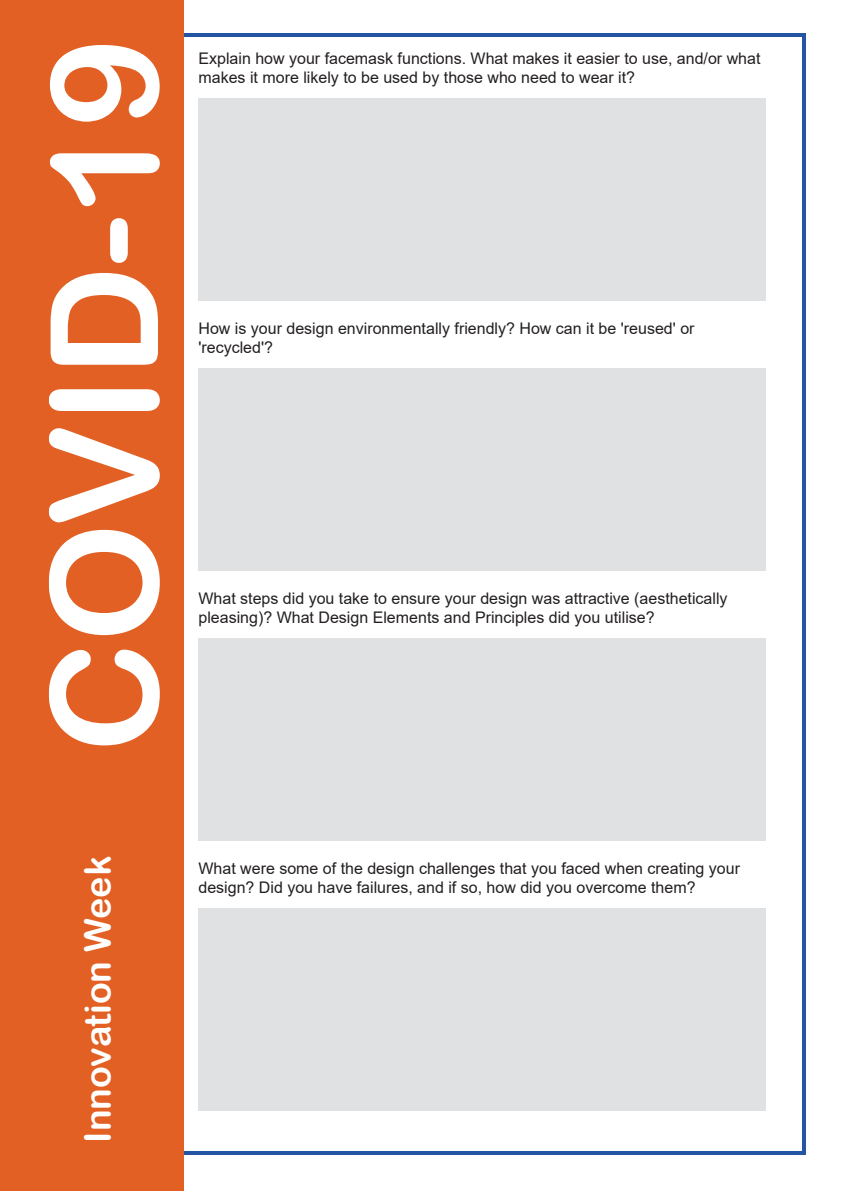
<style>
.page{position:relative;width:842px;height:1191px;background:#fff}
.page>*{position:absolute;margin:0;border:0;box-sizing:border-box;transform-origin:0 0}
.t1{font:150px "Arial Rounded MT Bold";color:#fff}
.t2{font:36px "Arial Rounded MT Bold";color:#fff}
.t3{font:16px/19.2px "Arial";color:#231f20}
</style>
<div class="page">
<div style="left:0;top:1px;width:183px;height:1190px;background:#e26024"></div>
<div style="left:198px;top:98px;width:568px;height:203px;background:#e0e1e3"></div>
<div style="left:198px;top:368px;width:568px;height:203px;background:#e0e1e3"></div>
<div style="left:198px;top:638px;width:568px;height:203px;background:#e0e1e3"></div>
<div style="left:198px;top:908px;width:568px;height:202px;background:#e0e1e3"></div>
<h1 class="t1" style="left:16px;top:753px;width:717px;rotate:-90deg">COVID-19</h1>
<p class="t3" style="left:198px;top:48px;width:564px">Explain how your facemask functions. What makes it easier to use, and/or what makes it more likely to be used by those who need to wear it?</p>
<p class="t3" style="left:198px;top:318px;width:498px">How is your design environmentally friendly? How can it be 'reused' or 'recycled'?</p>
<p class="t3" style="left:198px;top:589px;width:531px">What steps did you take to ensure your design was attractive (aesthetically pleasing)? What Design Elements and Principles did you utilise?</p>
<h2 class="t2" style="left:76px;top:1142px;width:288px;rotate:-90deg">Innovation Week</h2>
<p class="t3" style="left:198px;top:858px;width:543px">What were some of the design challenges that you faced when creating your design? Did you have failures, and if so, how did you overcome them?</p>
</div>
